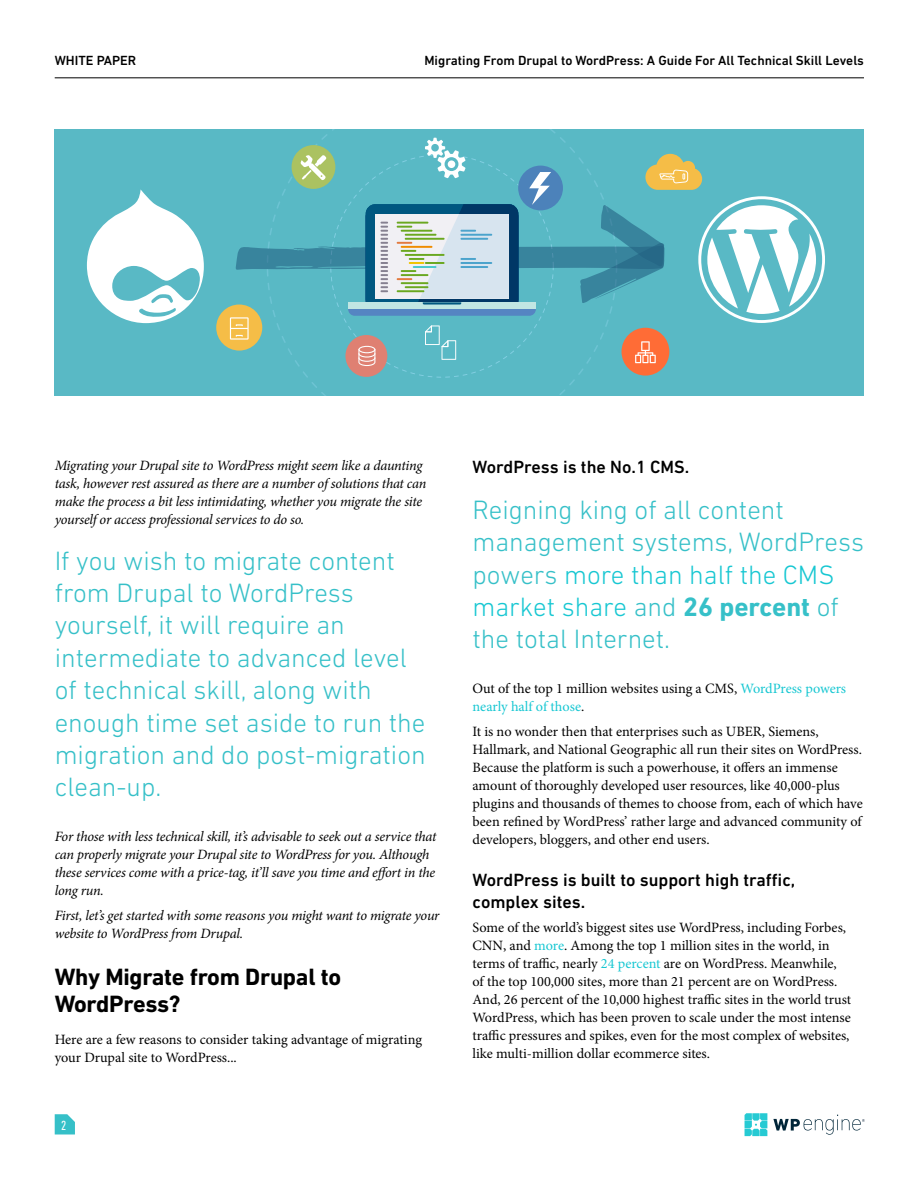
<style>
.page{position:relative;width:918px;height:1188px;background:#fff}
.page>*{position:absolute;margin:0;border:0;box-sizing:border-box;transform-origin:0 0}
.Body_Call_Out{font:300 27px/32.4px "DIN Next LT Pro";color:#36c0c8}
.Body_Headline_Level{font:700 24px/27px "DIN Next LT Pro";letter-spacing:-.01em;color:#000}
.Body_Headline_Level-2{font:500 18px/21.6px "DIN Next LT Pro";color:#000}
.Body_Copy{font:14.25px/18px "Minion Pro";letter-spacing:-.005em;color:#000}
.Body_Copy_Intro{font:italic 14.25px/18px "Minion Pro";letter-spacing:-.02em;color:#000}
.t1{font:500 13.5px "DIN Next LT Pro";color:#000}
.t2{font:condensed 13.5px "DIN Next LT Pro";color:#fff}
.s1{color:#17c7d2}
.s2{font-weight:700}
</style>
<div class="page">
<svg style="left:55px;top:1114px;width:20px;height:20px"></svg>
<svg style="left:745px;top:1113px;width:22px;height:23px"></svg>
<svg style="left:773px;top:1115px;width:92px;height:20px"></svg>
<hr style="left:55px;top:78px;width:809px;height:1px;background:#000">
<div style="left:54px;top:129px;width:810px;height:266px;background:#59b9c5"></div>
<div style="left:216px;top:305px;width:46px;height:46px;background:#f5bd47;border-radius:50%"></div>
<div style="left:622px;top:328px;width:47px;height:48px;background:#ff6c36;border-radius:50%"></div>
<div style="left:345px;top:335px;width:42px;height:42px;background:#df8072;border-radius:50%"></div>
<svg style="left:87px;top:189px;width:117px;height:134px"></svg>
<svg style="left:230px;top:138px;width:595px;height:228px"></svg>
<p class="t1" style="left:55px;top:52px;width:83px">WHITE PAPER</p>
<p class="t1" style="left:424px;top:52px;width:441px">Migrating From Drupal to WordPress: A Guide For All Technical Skill Levels</p>
<p class="Body_Copy_Intro" style="left:55px;top:456px;width:373px">Migrating your Drupal site to WordPress might seem like a daunting task, however rest assured as there are a number of solutions that can make the process a bit less intimidating, whether you migrate the site yourself or access professional services to do so.</p>
<p class="Body_Call_Out" style="left:55px;top:544px;width:373px">If you wish to migrate content from Drupal to WordPress yourself, it will require an intermediate to advanced level of technical skill, along with enough time set aside to run the migration and do post-migration clean-up.</p>
<p class="Body_Copy_Intro" style="left:55px;top:828px;width:383px">For those with less technical skill, it’s advisable to seek out a service that can properly migrate your Drupal site to WordPress for you. Although these services come with a price-tag, it’ll save you time and effort in the long run.</p>
<p class="Body_Copy_Intro" style="left:55px;top:907px;width:386px">First, let’s get started with some reasons you might want to migrate your website to WordPress from Drupal.</p>
<p class="Body_Headline_Level" style="left:55px;top:964px;width:288px">Why Migrate from Drupal to<br>WordPress?</p>
<p class="Body_Copy" style="left:55px;top:1030px;width:369px">Here are a few reasons to consider taking advantage of migrating your Drupal site to WordPress...</p>
<p class="t2" style="left:61px;top:1117px;width:7px">2</p>
<p class="Body_Headline_Level-2" style="left:472px;top:456px;width:218px">WordPress is the No.1 CMS.</p>
<p class="Body_Call_Out" style="left:472px;top:493px;width:393px">Reigning king of all content management systems, WordPress powers <span class="s1">more than half the CMS market share</span> and <span class="s2">26 percent</span> of the total Internet.</p>
<p class="Body_Copy" style="left:472px;top:680px;width:375px">Out of the top 1 million websites using a CMS, <span class="s1">WordPress powers nearly half of those</span>.</p>
<p class="Body_Copy" style="left:472px;top:723px;width:392px">It is no wonder then that enterprises such as UBER, Siemens, Hallmark, and National Geographic all run their sites on WordPress.<br>Because the platform is such a powerhouse, it offers an immense amount of thoroughly developed user resources, like 40,000-plus plugins and thousands of themes to choose from, each of which have been refined by WordPress’ rather large and advanced community of developers, bloggers, and other end users.</p>
<p class="Body_Headline_Level-2" style="left:472px;top:869px;width:324px">WordPress is built to support high traffic, complex sites.</p>
<p class="Body_Copy" style="left:472px;top:919px;width:380px">Some of the world’s biggest sites use WordPress, including Forbes, CNN, and <span class="s1">more</span>. Among the top 1 million sites in the world, in terms of traffic, nearly <span class="s1">24 percent</span> are on WordPress. Meanwhile, of the top 100,000 sites, more than 21 percent are on WordPress.<br>And, 26 percent of the 10,000 highest traffic sites in the world trust WordPress, which has been proven to scale under the most intense traffic pressures and spikes, even for the most complex of websites, like multi-million dollar ecommerce sites.</p>
</div>
